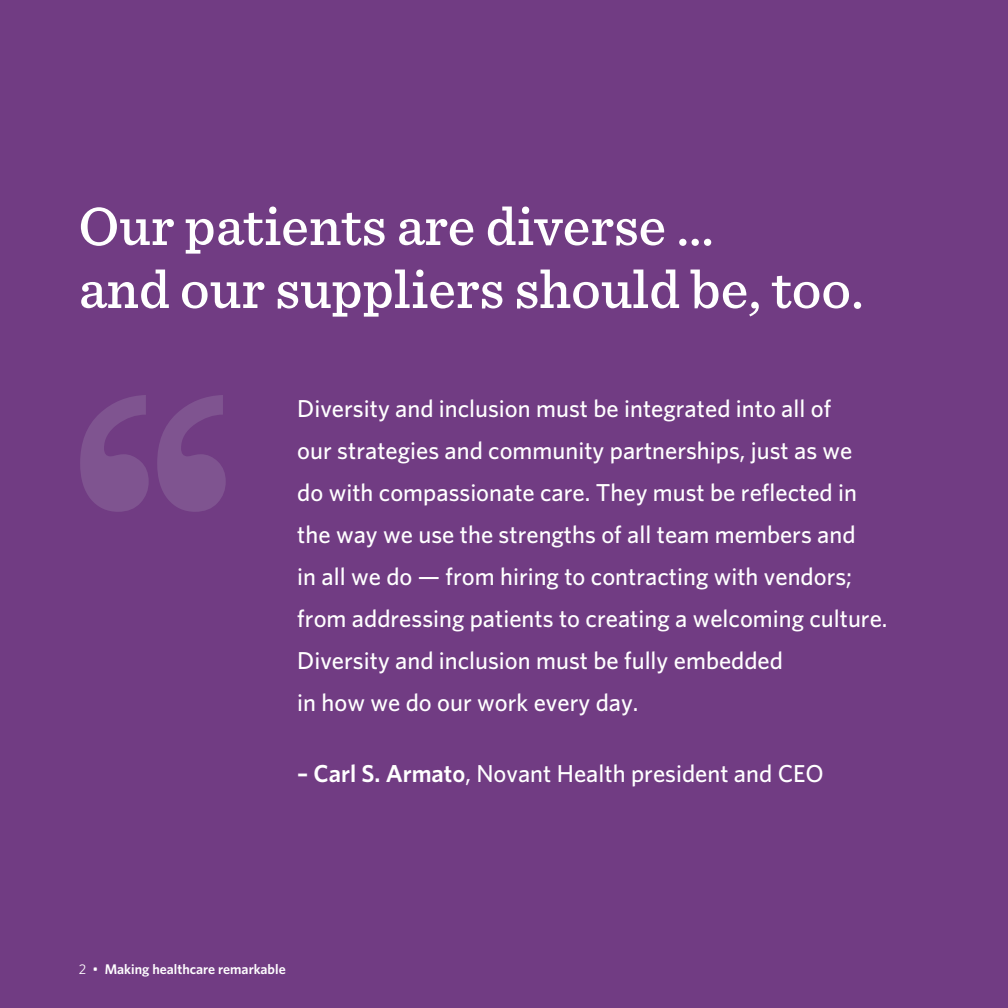
<style>
.page{position:relative;width:1008px;height:1008px;background:#713c83}
.page>*{position:absolute;margin:0;border:0;box-sizing:border-box;transform-origin:0 0}
.t1{font:500 56px/63px "Sentinel";color:#fff}
.t2{font:500 24.5px/42px "Whitney";color:#fff}
.t3{font:600 14px "Whitney";color:#fff}
.s1{font-weight:600}
.s2{font-weight:400}
</style>
<div class="page">
<svg style="left:80px;top:395px;width:146px;height:117px"></svg>
<h1 class="t1" style="left:79px;top:193px;width:787px">Our patients are diverse …<br>and our suppliers should be, too.</h1>
<p class="t2" style="left:297px;top:387px;width:592px">Diversity and inclusion must be integrated into all of<br>our strategies and community partnerships, just as we<br>do with compassionate care. They must be reflected in the way we use the strengths of all team members and<br>in all we do — from hiring to contracting with vendors; from addressing patients to creating a welcoming culture.<br>Diversity and inclusion must be fully embedded<br>in how we do our work every day.</p>
<p class="t2" style="left:297px;top:752px;width:528px"><span class="s1">– Carl S. Armato</span>, Novant Health president and CEO</p>
<p class="t3" style="left:79px;top:960px;width:208px"><span class="s2">2 •</span> Making healthcare remarkable</p>
</div>
